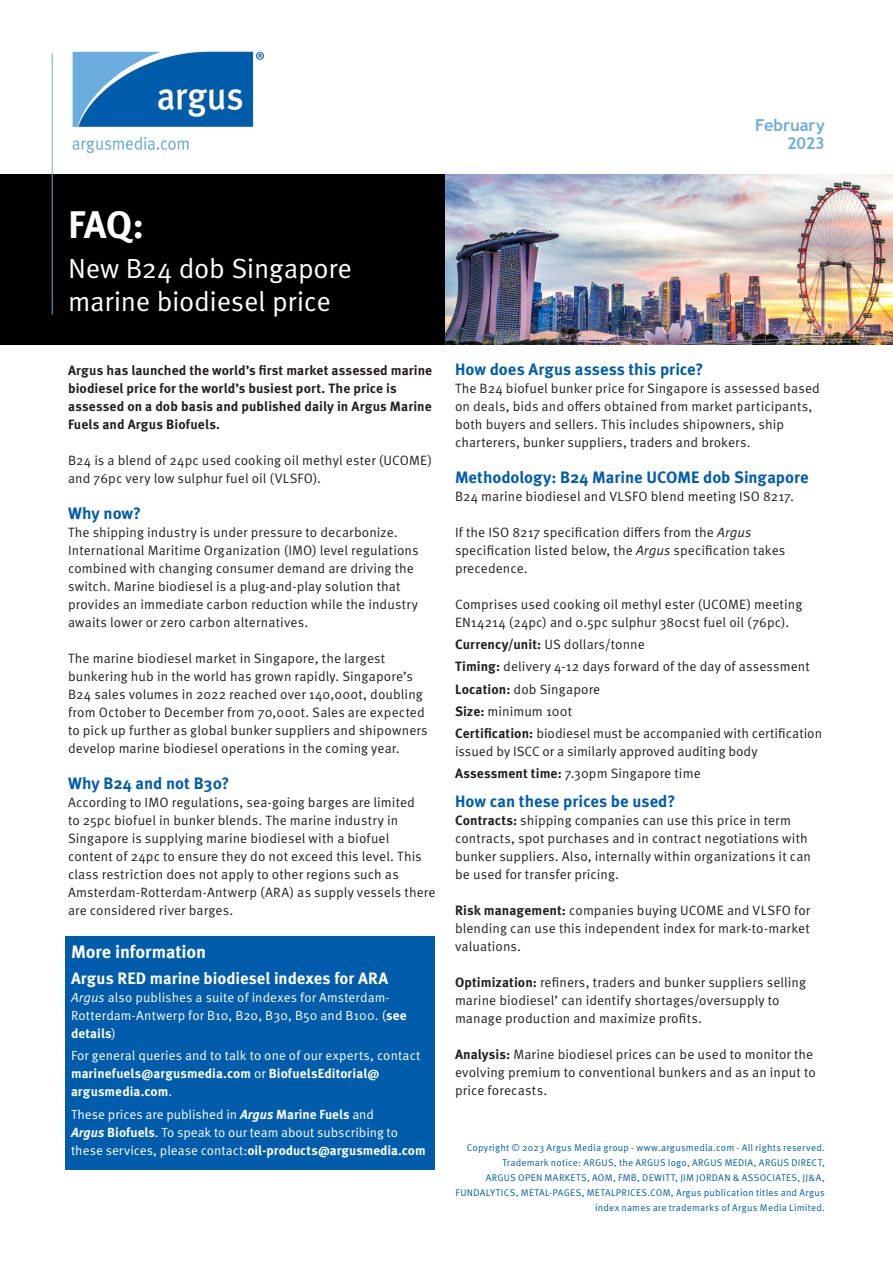
<style>
.page{position:relative;width:893px;height:1263px;background:#fff}
.page>*{position:absolute;margin:0;border:0;box-sizing:border-box;transform-origin:0 0}
.Sector_Differentiato{font:700 38.4px "Meta Pro";color:#fff}
.Sector_Differentiato-2{font:27.75px/32.4px "Meta Pro Norm";letter-spacing:-.015em;color:#fff}
.P3_-_Body_copy{font:700 18px "Meta Pro";letter-spacing:-.01em;color:#fff}
.H1_-_News_Headlines{font:700 16.5px "Meta Pro";color:#015dab}
.H1_-_News_Headlines-2{font:700 16.5px "Meta Pro";color:#fff}
.t1{font:700 16.5px/18px "Trebuchet MS";letter-spacing:-.005em;color:#6caddf;text-align:right}
.P3_-_Body_copy-2{font:13.5px/18px "Meta Pro Norm";letter-spacing:.005em;color:#231f20}
.P3_-_Body_copy-3{font:700 13.5px/18px "Meta Pro";letter-spacing:.005em;color:#231f20}
.P3_-_Body_copy-4{font:13.2px/18px "Meta Pro Norm";color:#fff}
.P3_-_Body_copy-5{font:700 13.2px/18px "Meta Pro";letter-spacing:.005em;color:#fff}
.footer_copyright{font:9.75px/15px "Meta Pro Norm";letter-spacing:.025em;color:#015dab;text-align:right}
.s1{font-family:"Meta Pro Norm Ita"}
.s2{font-family:"Meta Pro";font-weight:700}
.s3{font-family:"Meta Pro Norm";font-weight:400}
.s4{font-family:"Meta Pro";font-weight:700;font-style:italic}
</style>
<div class="page">
<div style="left:0;top:174px;width:449px;height:170px;background:#000"></div>
<img style="left:445px;top:174px;width:448px;height:170px">
<hr style="left:52px;top:53px;width:1px;height:262px;background:#6caddf">
<img style="left:72px;top:51px;width:193px;height:103px">
<div style="left:65px;top:936px;width:370px;height:234px;background:#015dab"></div>
<p class="t1" style="left:755px;top:116px;width:71px">February<br>2023</p>
<p class="Sector_Differentiato" style="left:68px;top:195px;width:78px">FAQ:</p>
<p class="Sector_Differentiato-2" style="left:68px;top:251px;width:285px">New B24 dob Singapore marine biodiesel price</p>
<p class="P3_-_Body_copy-3" style="left:68px;top:360px;width:366px">Argus has launched the world’s first market assessed marine biodiesel price for the world’s busiest port. The price is assessed on a dob basis and published daily in Argus Marine Fuels and Argus Biofuels.</p>
<p class="P3_-_Body_copy-2" style="left:68px;top:450px;width:366px">B24 is a blend of 24pc used cooking oil methyl ester (UCOME) and 76pc very low sulphur fuel oil (VLSFO).</p>
<p class="H1_-_News_Headlines" style="left:68px;top:500px;width:74px">Why now?</p>
<p class="P3_-_Body_copy-2" style="left:68px;top:522px;width:352px">The shipping industry is under pressure to decarbonize.<br>International Maritime Organization (IMO) level regulations combined with changing consumer demand are driving the switch. Marine biodiesel is a plug-and-play solution that provides an immediate carbon reduction while the industry awaits lower or zero carbon alternatives.</p>
<p class="P3_-_Body_copy-2" style="left:68px;top:648px;width:361px">The marine biodiesel market in Singapore, the largest bunkering hub in the world has grown rapidly. Singapore’s B24 sales volumes in 2022 reached over 140,000t, doubling from October to December from 70,000t. Sales are expected to pick up further as global bunker suppliers and shipowners develop marine biodiesel operations in the coming year.</p>
<p class="H1_-_News_Headlines" style="left:68px;top:770px;width:163px">Why B24 and not B30?</p>
<p class="P3_-_Body_copy-2" style="left:68px;top:792px;width:369px">According to IMO regulations, sea-going barges are limited<br>to 25pc biofuel in bunker blends. The marine industry in Singapore is supplying marine biodiesel with a biofuel content of 24pc to ensure they do not exceed this level. This class restriction does not apply to other regions such as Amsterdam-Rotterdam-Antwerp (ARA) as supply vessels there are considered river barges.</p>
<p class="P3_-_Body_copy" style="left:71px;top:937px;width:137px">More information</p>
<p class="H1_-_News_Headlines-2" style="left:71px;top:965px;width:319px">Argus RED marine biodiesel indexes for ARA</p>
<p class="P3_-_Body_copy-4" style="left:71px;top:988px;width:337px"><span class="s1">Argus</span> also publishes a suite of indexes for Amsterdam-<br>Rotterdam-Antwerp for B10, B20, B30, B50 and B100. (<span class="s2">see details</span>)</p>
<p class="P3_-_Body_copy-5" style="left:71px;top:1046px;width:351px"><span class="s3">For general queries and to talk to one of our experts, contact </span>marinefuels@argusmedia.com <span class="s3">or</span> BiofuelsEditorial@ argusmedia.com<span class="s3">.</span></p>
<p class="P3_-_Body_copy-4" style="left:71px;top:1104px;width:356px">These prices are published in <span class="s4">Argus</span> <span class="s2">Marine Fuels</span> and<br><span class="s4">Argus</span> <span class="s2">Biofuels</span>. To speak to our team about subscribing to these services, please contact:<span class="s2">oil-products@argusmedia.com</span></p>
<p class="H1_-_News_Headlines" style="left:455px;top:356px;width:250px">How does Argus assess this price?</p>
<p class="P3_-_Body_copy-2" style="left:455px;top:378px;width:366px">The B24 biofuel bunker price for Singapore is assessed based on deals, bids and offers obtained from market participants, both buyers and sellers. This includes shipowners, ship charterers, bunker suppliers, traders and brokers.</p>
<p class="H1_-_News_Headlines" style="left:455px;top:464px;width:355px">Methodology: B24 Marine UCOME dob Singapore</p>
<p class="P3_-_Body_copy-2" style="left:455px;top:486px;width:340px">B24 marine biodiesel and VLSFO blend meeting ISO 8217.</p>
<p class="P3_-_Body_copy-2" style="left:455px;top:522px;width:332px">If the ISO 8217 specification differs from the <span class="s1">Argus </span>specification listed below, the <span class="s1">Argus</span> specification takes precedence.</p>
<p class="P3_-_Body_copy-2" style="left:455px;top:594px;width:349px">Comprises used cooking oil methyl ester (UCOME) meeting<br>EN14214 (24pc) and 0.5pc sulphur 380cst fuel oil (76pc).</p>
<p class="P3_-_Body_copy-2" style="left:455px;top:635px;width:191px"><span class="s2">Currency/unit:</span> US dollars/tonne</p>
<p class="P3_-_Body_copy-2" style="left:455px;top:657px;width:356px"><span class="s2">Timing:</span> delivery 4-12 days forward of the day of assessment</p>
<p class="P3_-_Body_copy-2" style="left:455px;top:679px;width:147px"><span class="s2">Location:</span> dob Singapore</p>
<p class="P3_-_Body_copy-2" style="left:455px;top:701px;width:119px"><span class="s2">Size:</span> minimum 100t</p>
<p class="P3_-_Body_copy-2" style="left:455px;top:724px;width:369px"><span class="s2">Certification:</span> biodiesel must be accompanied with certification issued by ISCC or a similarly approved auditing body</p>
<p class="P3_-_Body_copy-2" style="left:455px;top:764px;width:247px"><span class="s2">Assessment time:</span> 7.30pm Singapore time</p>
<p class="H1_-_News_Headlines" style="left:455px;top:788px;width:222px">How can these prices be used?</p>
<p class="P3_-_Body_copy-2" style="left:455px;top:810px;width:358px"><span class="s2">Contracts:</span> shipping companies can use this price in term contracts, spot purchases and in contract negotiations with bunker suppliers. Also, internally within organizations it can be used for transfer pricing.</p>
<p class="P3_-_Body_copy-2" style="left:455px;top:900px;width:357px;text-align:justify"><span class="s2">Risk management:</span> companies buying UCOME and VLSFO for blending can use this independent index for mark-to-market valuations.</p>
<p class="P3_-_Body_copy-2" style="left:455px;top:972px;width:353px"><span class="s2">Optimization:</span> refiners, traders and bunker suppliers selling marine biodiesel’ can identify shortages/oversupply to manage production and maximize profits.</p>
<p class="P3_-_Body_copy-2" style="left:455px;top:1044px;width:362px"><span class="s2">Analysis:</span> Marine biodiesel prices can be used to monitor the evolving premium to conventional bunkers and as an input to price forecasts.</p>
<p class="footer_copyright" style="left:467px;top:1139px;width:360px">Copyright © 2023 Argus Media group - www.argusmedia.com - All rights reserved.</p>
<p class="footer_copyright" style="left:502px;top:1154px;width:324px">Trademark notice: ARGUS, the ARGUS logo, ARGUS MEDIA, ARGUS DIRECT,</p>
<p class="footer_copyright" style="left:486px;top:1169px;width:341px">ARGUS OPEN MARKETS, AOM, FMB, DEWITT, JIM JORDAN &amp; ASSOCIATES, JJ&amp;A,</p>
<p class="footer_copyright" style="left:456px;top:1184px;width:371px">FUNDALYTICS, METAL-PAGES, METALPRICES.COM, Argus publication titles and Argus index names are trademarks of Argus Media Limited.</p>
</div>
